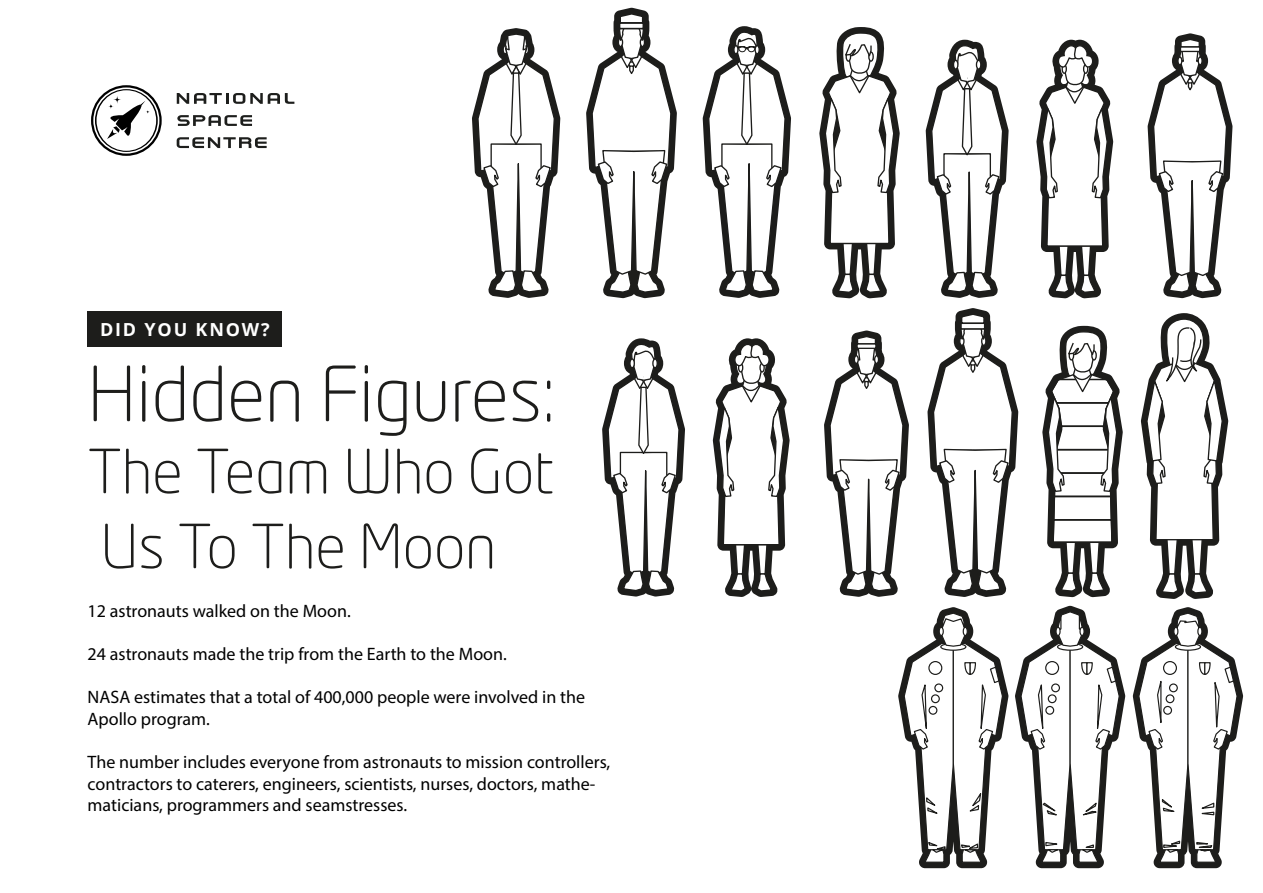
<style>
.page{position:relative;width:1263px;height:893px;background:#fff}
.page>*{position:absolute;margin:0;border:0;box-sizing:border-box;transform-origin:0 0}
.t1{font:300 75px "Neo Tech Std";color:#1d1d1b}
.t2{font:300 60px/75px "Neo Tech Std";color:#1d1d1b}
.t3{font:18px/21.6px "Myriad Pro";color:#000}
.t4{font:700 18px "Open Sans";letter-spacing:.1em;color:#fff}
</style>
<div class="page">
<svg style="left:703px;top:26px;width:88px;height:272px"></svg>
<svg style="left:819px;top:27px;width:81px;height:271px"></svg>
<svg style="left:926px;top:40px;width:82px;height:258px"></svg>
<svg style="left:1036px;top:40px;width:77px;height:258px"></svg>
<svg style="left:472px;top:28px;width:88px;height:270px"></svg>
<svg style="left:1147px;top:33px;width:85px;height:265px"></svg>
<svg style="left:586px;top:8px;width:91px;height:290px"></svg>
<svg style="left:1133px;top:313px;width:110px;height:555px"></svg>
<svg style="left:602px;top:338px;width:83px;height:258px"></svg>
<svg style="left:713px;top:338px;width:77px;height:259px"></svg>
<div style="left:88px;top:311px;width:194px;height:36px;background:#1d1d1b"></div>
<svg style="left:177px;top:115px;width:75px;height:11px"></svg>
<svg style="left:177px;top:137px;width:90px;height:11px"></svg>
<svg style="left:177px;top:93px;width:117px;height:11px"></svg>
<svg style="left:91px;top:85px;width:71px;height:71px"></svg>
<svg style="left:824px;top:308px;width:301px;height:560px"></svg>
<p class="t4" style="left:100px;top:316px;width:171px">DID YOU KNOW?</p>
<h1 class="t1" style="left:88px;top:349px;width:469px">Hidden Figures:</h1>
<h2 class="t2" style="left:88px;top:433px;width:468px">The Team Who Got<br>Us To The Moon</h2>
<p class="t3" style="left:88px;top:600px;width:265px">12 astronauts walked on the Moon.</p>
<p class="t3" style="left:88px;top:643px;width:421px">24 astronauts made the trip from the Earth to the Moon.</p>
<p class="t3" style="left:88px;top:686px;width:499px">NASA estimates that a total of 400,000 people were involved in the<br>Apollo program.</p>
<p class="t3" style="left:88px;top:751px;width:524px">The number includes everyone from astronauts to mission controllers, contractors to caterers, engineers, scientists, nurses, doctors, mathe&shy;maticians, programmers and seamstresses.</p>
</div>
